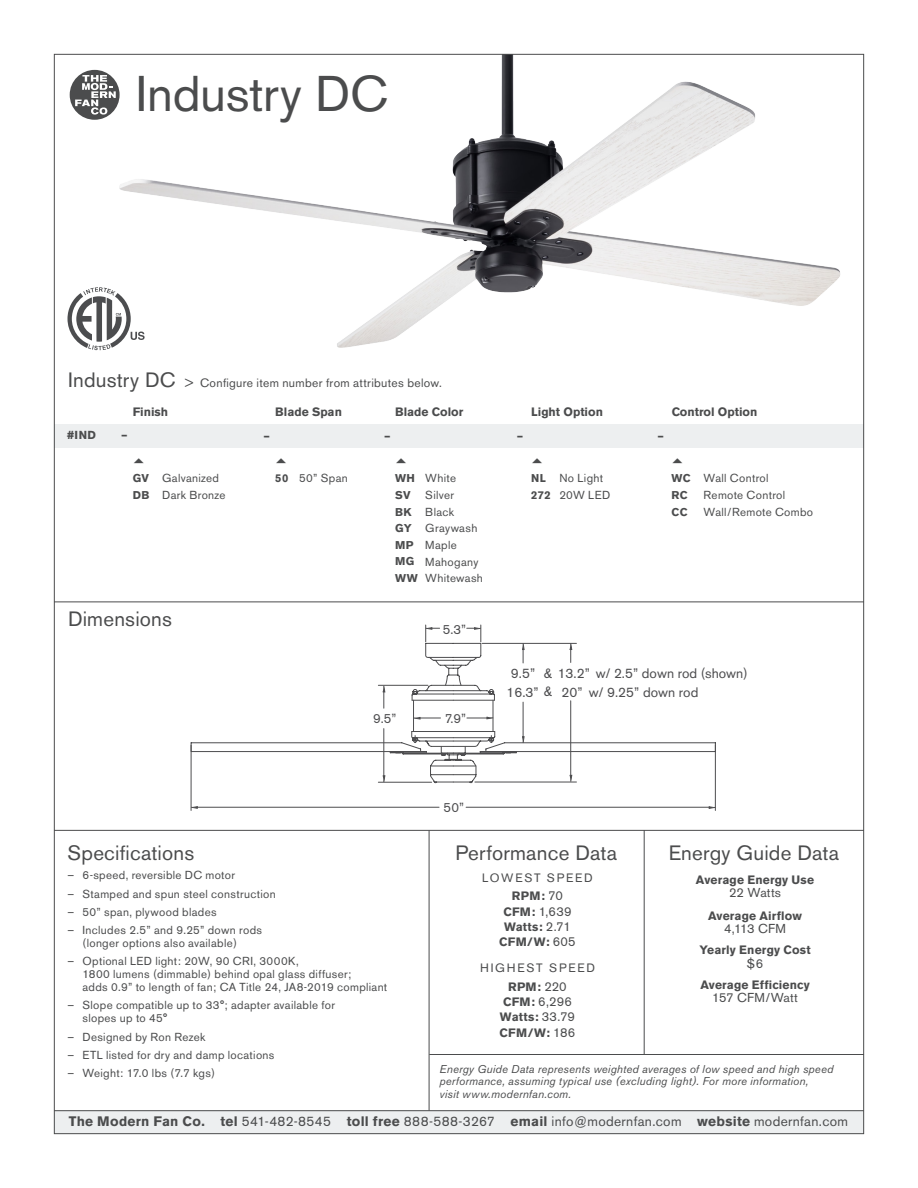
<style>
.page{position:relative;width:918px;height:1188px;background:#fff}
.page>*{position:absolute;margin:0;border:0;box-sizing:border-box;transform-origin:0 0}
.t1{font:49.8px "Akzidenz Grotesk BE";letter-spacing:-.005em;color:#4b4c4d}
.t2{font:20.55px "Akzidenz Grotesk BE";letter-spacing:.01em;color:#4b4c4d}
.t3{font:13.65px "Akzidenz Grotesk BE";letter-spacing:.025em;color:#4b4c4d}
.t4{font:13.65px/18.5px "Akzidenz Grotesk BE";color:#4d4d4f}
.t5{font:13.2px "Akzidenz Grotesk BE";color:#4d4d4f}
.t6{font:12.9px "Akzidenz Grotesk BE";letter-spacing:.005em;color:#4b4c4d}
.t7{font:700 12.15px "Akzidenz Grotesk BE";letter-spacing:.005em;color:#4b4c4d}
.t8{font:700 12.15px/15.3px "Akzidenz Grotesk BE";letter-spacing:.03em;color:#4b4c4d;text-align:center}
.t9{font:12.15px/18.6px "Akzidenz Grotesk BE";letter-spacing:.15em;color:#4b4c4d;text-align:right}
.t10{font:12px "Akzidenz Grotesk BE";letter-spacing:.025em;color:#4b4c4d}
.t11{font:11.55px/12.9px "Akzidenz Grotesk BE";letter-spacing:.03em;color:#4b4c4d}
.t12{font:700 11.55px "Akzidenz Grotesk BE";color:#4b4c4d}
.t13{font:italic 11.25px/12.8px "Akzidenz Grotesk BE";letter-spacing:.015em;color:#4b4c4d}
.t14{font:700 11.25px "Akzidenz Grotesk BE";color:#4b4c4d}
.s1{font-size:20.55px}
.s2{font-weight:700;font-size:11.25px}
.s3{font-weight:700}
.s4{font-size:12.9px}
.s5{font-weight:700;font-size:12.15px}
.s6{font-weight:400;font-size:12.9px}
</style>
<div class="page">
<div style="left:54px;top:424px;width:810px;height:24px;background:#edeff0"></div>
<div style="left:54px;top:1111px;width:810px;height:23px;background:#edeff0"></div>
<div style="left:70px;top:70px;width:50px;height:50px;background:#4b4c4d;border-radius:50%"></div>
<svg style="left:75px;top:75px;width:32px;height:40px"></svg>
<hr style="left:54px;top:602px;width:810px;height:1px;background:#4b4c4d">
<hr style="left:54px;top:830px;width:810px;height:1px;background:#4b4c4d">
<hr style="left:644px;top:830px;width:1px;height:224px;background:#4b4c4d">
<hr style="left:429px;top:830px;width:1px;height:281px;background:#4b4c4d">
<svg style="left:68px;top:287px;width:39px;height:63px"></svg>
<hr style="left:429px;top:1054px;width:435px;height:1px;background:#4b4c4d">
<hr style="left:54px;top:1110px;width:810px;height:1px;background:#4b4c4d">
<img style="left:107px;top:56px;width:733px;height:293px">
<svg style="left:525px;top:643px;width:191px;height:140px"></svg>
<hr style="left:475px;top:782px;width:101px;height:1px;background:#4d4d4f">
<hr style="left:482px;top:643px;width:94px;height:1px;background:#4d4d4f">
<hr style="left:570px;top:701px;width:1px;height:75px;background:#4d4d4f">
<svg style="left:569px;top:643px;width:3px;height:19px"></svg>
<svg style="left:569px;top:775px;width:3px;height:7px"></svg>
<hr style="left:191px;top:745px;width:1px;height:65px;background:#4d4d4f">
<hr style="left:715px;top:745px;width:1px;height:65px;background:#4d4d4f">
<hr style="left:197px;top:807px;width:242px;height:1px;background:#4d4d4f">
<hr style="left:466px;top:807px;width:244px;height:1px;background:#4d4d4f">
<svg style="left:191px;top:806px;width:7px;height:3px"></svg>
<svg style="left:709px;top:806px;width:7px;height:3px"></svg>
<svg style="left:190px;top:624px;width:335px;height:159px"></svg>
<h1 class="t1" style="left:136px;top:64px;width:253px">Industry DC</h1>
<p class="t10" style="left:68px;top:376px;width:375px"><span class="s1">Industry DC</span> &gt; Configure item number from attributes below.</p>
<p class="t7" style="left:133px;top:405px;width:37px">Finish</p>
<p class="t7" style="left:275px;top:405px;width:68px">Blade Span</p>
<p class="t7" style="left:395px;top:405px;width:70px">Blade Color</p>
<p class="t7" style="left:531px;top:405px;width:73px">Light Option</p>
<p class="t7" style="left:672px;top:405px;width:87px">Control Option</p>
<p class="t12" style="left:67px;top:429px;width:31px">#IND</p>
<p class="t12" style="left:121px;top:429px;width:8px">–</p>
<p class="t12" style="left:264px;top:429px;width:8px">–</p>
<p class="t12" style="left:384px;top:429px;width:8px">–</p>
<p class="t12" style="left:517px;top:429px;width:8px">–</p>
<p class="t12" style="left:658px;top:429px;width:8px">–</p>
<p class="t11" style="left:133px;top:472px;width:88px"><span class="s2">GV</span> Galvanized</p>
<p class="t11" style="left:275px;top:472px;width:74px"><span class="s2">50</span> 50” Span</p>
<p class="t11" style="left:395px;top:472px;width:62px"><span class="s2">WH</span> White</p>
<p class="t11" style="left:531px;top:472px;width:73px"><span class="s2">NL</span> No Light</p>
<p class="t11" style="left:672px;top:472px;width:98px"><span class="s2">WC</span> Wall Control</p>
<p class="t11" style="left:133px;top:489px;width:94px"><span class="s2">DB</span> Dark Bronze</p>
<p class="t14" style="left:395px;top:489px;width:17px">SV</p>
<p class="t11" style="left:425px;top:489px;width:30px">Silver</p>
<p class="t11" style="left:531px;top:489px;width:80px"><span class="s2">272</span> 20W LED</p>
<p class="t14" style="left:672px;top:489px;width:18px">RC</p>
<p class="t11" style="left:704px;top:489px;width:83px">Remote Control</p>
<p class="t11" style="left:395px;top:505px;width:60px"><span class="s2">BK</span> Black</p>
<p class="t14" style="left:672px;top:505px;width:17px">CC</p>
<p class="t11" style="left:704px;top:505px;width:111px">Wall/Remote Combo</p>
<p class="t11" style="left:395px;top:520px;width:89px;line-height:16.6px"><span class="s2">GY</span> Graywash<br><span class="s2">MP</span> Maple<br><span class="s2">MG</span> Mahogany<br><span class="s2">WW</span> Whitewash</p>
<h2 class="t2" style="left:68px;top:607px;width:106px">Dimensions</h2>
<p class="t5" style="left:373px;top:710px;width:25px">9.5”</p>
<h2 class="t2" style="left:68px;top:840px;width:128px">Specifications</h2>
<p class="t11" style="left:68px;top:869px;width:169px">– 6-speed, reversible DC motor</p>
<p class="t11" style="left:68px;top:887px;width:210px">– Stamped and spun steel construction</p>
<p class="t11" style="left:68px;top:905px;width:151px">– 50” span, plywood blades</p>
<p class="t11" style="left:83px;top:924px;width:181px;text-indent:-15px">– Includes 2.5” and 9.25” down rods (longer options also available)</p>
<p class="t11" style="left:83px;top:955px;width:306px;text-indent:-15px">– Optional LED light: 20W, 90 CRI, 3000K,<br>1800 lumens (dimmable) behind opal glass diffuser;<br>adds 0.9” to length of fan; CA Title 24, JA8-2019 compliant</p>
<p class="t11" style="left:83px;top:999px;width:254px;text-indent:-15px">– Slope compatible up to 33°; adapter available for slopes up to 45°</p>
<p class="t11" style="left:68px;top:1030px;width:139px">– Designed by Ron Rezek</p>
<p class="t11" style="left:68px;top:1048px;width:208px">– ETL listed for dry and damp locations</p>
<p class="t11" style="left:68px;top:1067px;width:149px">– Weight: 17.0 lbs (7.7 kgs)</p>
<p class="t5" style="left:443px;top:621px;width:25px">5.3”</p>
<p class="t5" style="left:445px;top:710px;width:23px">7.9”</p>
<p class="t5" style="left:443px;top:800px;width:22px">50”</p>
<p class="t4" style="left:507px;top:664px;width:243px;text-indent:4px">9.5” &amp; 13.2” w/ 2.5” down rod (shown)<br>16.3” &amp;</p>
<p class="t4" style="left:561px;top:683px;width:138px">20” w/ 9.25” down rod</p>
<h2 class="t2" style="left:455px;top:840px;width:163px">Performance Data</h2>
<p class="t9" style="left:482px;top:868px;width:19px">Lowest</p>
<p class="t9" style="left:512px;top:868px;width:55px">Speed<br><span class="s3">RPM:</span> <span class="s4">70</span></p>
<p class="t6" style="left:503px;top:903px;width:70px"><span class="s5">CFM:</span> 1,639</p>
<p class="t8" style="left:499px;top:919px;width:78px">Watts: <span class="s6">2.71<br></span>CFM/W: <span class="s6">605</span></p>
<p class="t9" style="left:480px;top:959px;width:21px">Highest</p>
<p class="t9" style="left:508px;top:959px;width:61px">Speed<br><span class="s3">RPM:</span> <span class="s4">220</span></p>
<p class="t6" style="left:503px;top:994px;width:70px"><span class="s5">CFM:</span> 6,296</p>
<p class="t8" style="left:500px;top:1010px;width:77px;text-align:left">Watts: <span class="s6">33.79<br></span>CFM/W: <span class="s6">186</span></p>
<h2 class="t2" style="left:669px;top:840px;width:172px">Energy Guide Data</h2>
<p class="t7" style="left:696px;top:873px;width:120px">Average Energy Use</p>
<p class="t6" style="left:729px;top:885px;width:53px">22 Watts</p>
<p class="t7" style="left:708px;top:908px;width:95px">Average Airflow</p>
<p class="t6" style="left:724px;top:921px;width:63px">4,113 CFM</p>
<p class="t7" style="left:699px;top:943px;width:113px">Yearly Energy Cost</p>
<p class="t6" style="left:747px;top:955px;width:18px">$6</p>
<p class="t7" style="left:700px;top:977px;width:111px">Average Efficiency</p>
<p class="t6" style="left:712px;top:990px;width:87px">157 CFM/Watt</p>
<p class="t13" style="left:440px;top:1062px;width:395px">Energy Guide Data represents weighted averages of low speed and high speed performance, assuming typical use (excluding light). For more information,<br>visit www.modernfan.com.</p>
<p class="t3" style="left:69px;top:1113px;width:781px"><span class="s3">The Modern Fan Co. tel</span> 541-482-8545 <span class="s3">toll free</span> 888-588-3267 <span class="s3">email</span> info@modernfan.com <span class="s3">website</span> modernfan.com</p>
</div>
